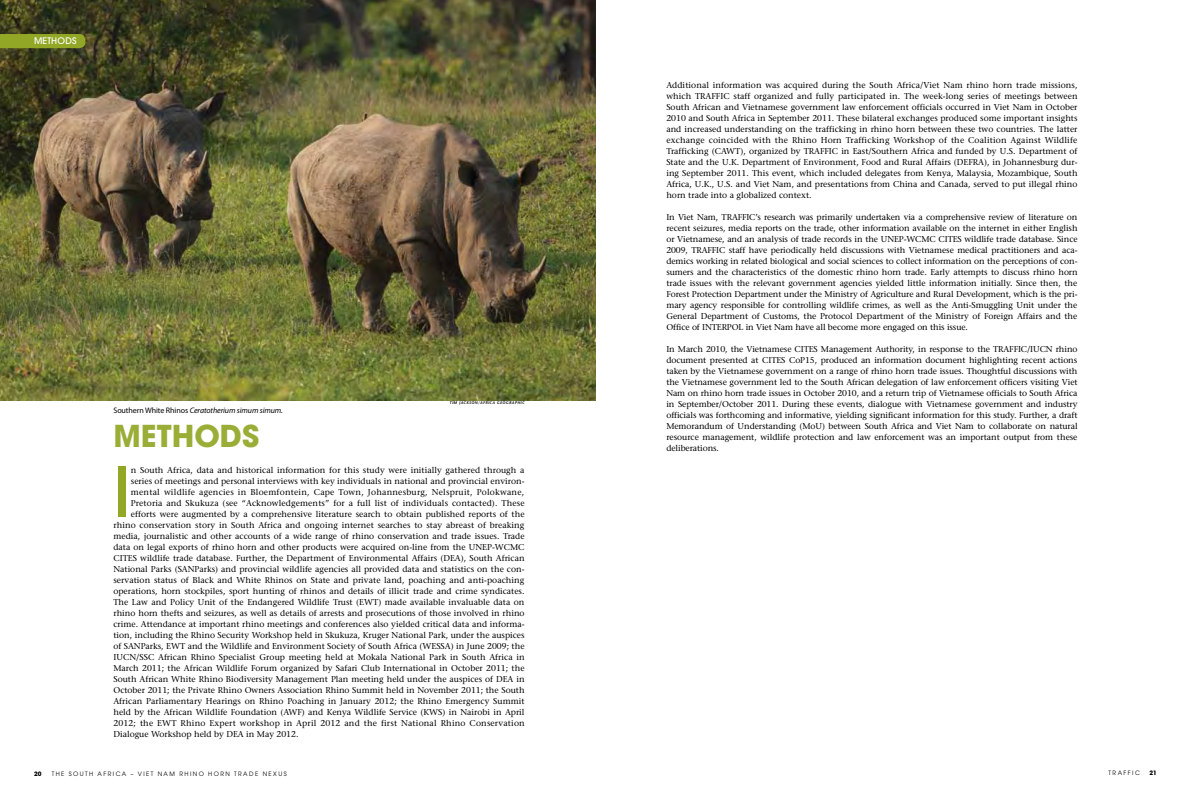
<style>
.page{position:relative;width:1191px;height:794px;background:#fff}
.page>*{position:absolute;margin:0;border:0;box-sizing:border-box;transform-origin:0 0}
.t1{font:500 68px "Avant Garde";color:#91a725}
.t2{font:700 30px "Avant Garde";color:#9aae37}
.t3{font:500 9px "Avant Garde";color:#fff}
.t4{font:8.5px/11px "Stone Serif";color:#000;text-align:justify}
.t5{font:8.5px "Stone Serif";letter-spacing:.025em;color:#000}
.t6{font:8.5px "Stone Serif";letter-spacing:.02em;color:#000}
.t7{font:italic 8px "Myriad Pro";letter-spacing:-.01em;color:#000}
.t8{font:6px "Avant Garde";letter-spacing:.24em;color:#000}
.t9{font:700 6px "Avant Garde";color:#000}
.t10{font:italic 600 4px "Stone Sans";letter-spacing:.1em;color:#000}
.s1{font-style:normal}
</style>
<div class="page">
<img style="left:0;top:0;width:595px;height:401px">
<svg style="left:0;top:34px;width:85px;height:14px"></svg>
<p class="t3" style="left:34px;top:35px;width:7px">METH</p>
<p class="t3" style="left:58px;top:35px;width:15px">ODS</p>
<p class="t7" style="left:113px;top:405px;width:171px"><span class="s1">Southern White Rhinos</span> Ceratotherium simum simum.</p>
<p class="t10" style="left:449px;top:400px;width:77px">TIM JACKSON/AFRICA GEOGRAPHIC</p>
<h2 class="t2" style="left:113px;top:417px;width:147px">METHODS</h2>
<h1 class="t1" style="left:113px;top:450px;width:9px">I</h1>
<p class="t4" style="left:131px;top:464px;width:395px">n South Africa, data and historical information for this study were initially gathered through a</p>
<p class="t4" style="left:131px;top:475px;width:395px">series of meetings and personal interviews with key individuals in national and provincial environ-</p>
<p class="t5" style="left:131px;top:487px;width:395px">mental wildlife agencies in Bloemfontein, Cape Town, Johannesburg, Nelspruit, Polokwane,</p>
<p class="t4" style="left:131px;top:497px;width:395px">Pretoria and Skukuza (see “Acknowledgements” for a full list of individuals contacted). These</p>
<p class="t4" style="left:131px;top:508px;width:395px">efforts were augmented by a comprehensive literature search to obtain published reports of the</p>
<p class="t4" style="left:113px;top:519px;width:412px">rhino conservation story in South Africa and ongoing internet searches to stay abreast of breaking</p>
<p class="t4" style="left:113px;top:530px;width:413px">media, journalistic and other accounts of a wide range of rhino conservation and trade issues. Trade</p>
<p class="t4" style="left:113px;top:541px;width:413px">data on legal exports of rhino horn and other products were acquired on-line from the UNEP-WCMC</p>
<p class="t4" style="left:113px;top:552px;width:413px">CITES wildlife trade database. Further, the Department of Environmental Affairs (DEA), South African</p>
<p class="t4" style="left:113px;top:563px;width:412px">National Parks (SANParks) and provincial wildlife agencies all provided data and statistics on the con-</p>
<p class="t4" style="left:113px;top:574px;width:412px">servation status of Black and White Rhinos on State and private land, poaching and anti-poaching</p>
<p class="t4" style="left:113px;top:585px;width:412px">operations, horn stockpiles, sport hunting of rhinos and details of illicit trade and crime syndicates.</p>
<p class="t4" style="left:113px;top:596px;width:413px">The Law and Policy Unit of the Endangered Wildlife Trust (EWT) made available invaluable data on</p>
<p class="t4" style="left:113px;top:607px;width:413px">rhino horn thefts and seizures, as well as details of arrests and prosecutions of those involved in rhino</p>
<p class="t4" style="left:113px;top:618px;width:413px">crime. Attendance at important rhino meetings and conferences also yielded critical data and informa-</p>
<p class="t4" style="left:113px;top:629px;width:413px">tion, including the Rhino Security Workshop held in Skukuza, Kruger National Park, under the auspices</p>
<p class="t4" style="left:113px;top:640px;width:412px">of SANParks, EWT and the Wildlife and Environment Society of South Africa (WESSA) in June 2009; the</p>
<p class="t4" style="left:113px;top:651px;width:413px">IUCN/SSC African Rhino Specialist Group meeting held at Mokala National Park in South Africa in</p>
<p class="t4" style="left:113px;top:662px;width:413px">March 2011; the African Wildlife Forum organized by Safari Club International in October 2011; the</p>
<p class="t4" style="left:113px;top:673px;width:413px">South African White Rhino Biodiversity Management Plan meeting held under the auspices of DEA in</p>
<p class="t4" style="left:113px;top:684px;width:413px">October 2011; the Private Rhino Owners Association Rhino Summit held in November 2011; the South</p>
<p class="t4" style="left:113px;top:695px;width:413px">African Parliamentary Hearings on Rhino Poaching in January 2012; the Rhino Emergency Summit</p>
<p class="t4" style="left:113px;top:706px;width:413px">held by the African Wildlife Foundation (AWF) and Kenya Wildlife Service (KWS) in Nairobi in April</p>
<p class="t6" style="left:113px;top:718px;width:413px">2012; the EWT Rhino Expert workshop in April 2012 and the first National Rhino Conservation</p>
<p class="t4" style="left:113px;top:728px;width:187px">Dialogue Workshop held by DEA in May 2012.</p>
<p class="t4" style="left:666px;top:79px;width:413px">Additional information was acquired during the South Africa/Viet Nam rhino horn trade missions, which TRAFFIC staff organized and fully participated in. The week-long series of meetings between South African and Vietnamese government law enforcement officials occurred in Viet Nam in October 2010 and South Africa in September 2011. These bilateral exchanges produced some important insights and increased understanding on the trafficking in rhino horn between these two countries. The latter exchange coincided with the Rhino Horn Trafficking Workshop of the Coalition Against Wildlife Trafficking (CAWT), organized by TRAFFIC in East/Southern Africa and funded by U.S. Department of State and the U.K. Department of Environment, Food and Rural Affairs (DEFRA), in Johannesburg dur&shy;ing September 2011. This event, which included delegates from Kenya, Malaysia, Mozambique, South Africa, U.K., U.S. and Viet Nam, and presentations from China and Canada, served to put illegal rhino horn trade into a globalized context.</p>
<p class="t4" style="left:666px;top:211px;width:413px">In Viet Nam, TRAFFIC’s research was primarily undertaken via a comprehensive review of literature on recent seizures, media reports on the trade, other information available on the internet in either English or Vietnamese, and an analysis of trade records in the UNEP-WCMC CITES wildlife trade database. Since 2009, TRAFFIC staff have periodically held discussions with Vietnamese medical practitioners and aca&shy;demics working in related biological and social sciences to collect information on the perceptions of con&shy;sumers and the characteristics of the domestic rhino horn trade. Early attempts to discuss rhino horn trade issues with the relevant government agencies yielded little information initially. Since then, the Forest Protection Department under the Ministry of Agriculture and Rural Development, which is the pri&shy;mary agency responsible for controlling wildlife crimes, as well as the Anti-Smuggling Unit under the General Department of Customs, the Protocol Department of the Ministry of Foreign Affairs and the Office of INTERPOL in Viet Nam have all become more engaged on this issue.</p>
<p class="t4" style="left:666px;top:343px;width:413px">In March 2010, the Vietnamese CITES Management Authority, in response to the TRAFFIC/IUCN rhino document presented at CITES CoP15, produced an information document highlighting recent actions taken by the Vietnamese government on a range of rhino horn trade issues. Thoughtful discussions with the Vietnamese government led to the South African delegation of law enforcement officers visiting Viet Nam on rhino horn trade issues in October 2010, and a return trip of Vietnamese officials to South Africa in September/October 2011. During these events, dialogue with Vietnamese government and industry officials was forthcoming and informative, yielding significant information for this study. Further, a draft Memorandum of Understanding (MoU) between South Africa and Viet Nam to collaborate on natural resource management, wildlife protection and law enforcement was an important output from these deliberations.</p>
<p class="t9" style="left:34px;top:769px;width:9px">20</p>
<p class="t8" style="left:52px;top:770px;width:236px">THE SOUTH AFRICA – VIET NAM RHINO HORN TRADE NEXUS</p>
<p class="t8" style="left:1108px;top:769px;width:33px">TRAFFIC</p>
<p class="t9" style="left:1149px;top:769px;width:9px">21</p>
</div>
